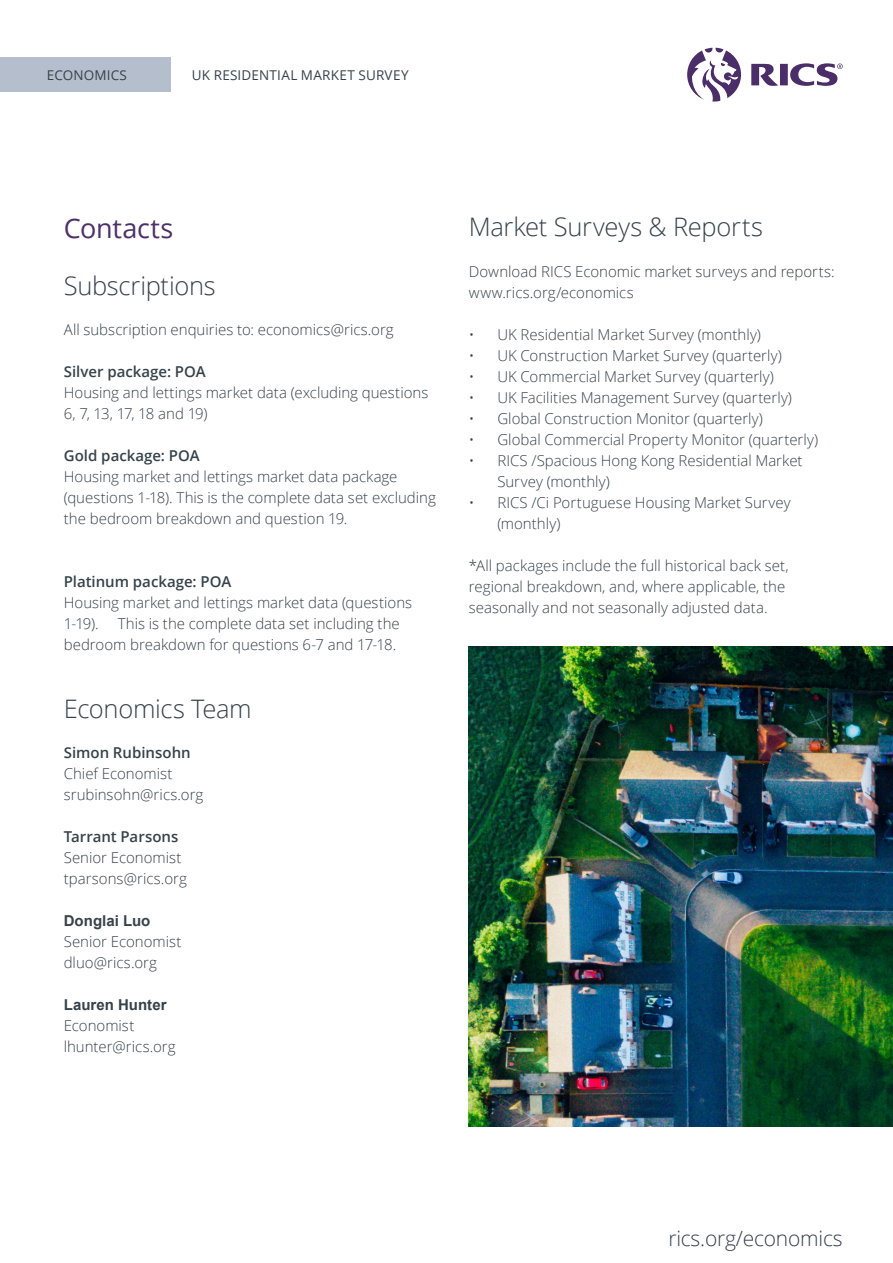
<style>
.page{position:relative;width:893px;height:1263px;background:#fff}
.page>*{position:absolute;margin:0;border:0;box-sizing:border-box;transform-origin:0 0}
.t1{font:27px "Open Sans";letter-spacing:-.01em;color:#4d3069}
.Paragraph_Style{font:300 25.5px "Open Sans";letter-spacing:-.01em;color:#36424a}
.t2{font:300 21px "Open Sans";letter-spacing:-.01em;color:#36414a}
.Paragraph_Style-2{font:300 15px/21px "Open Sans";color:#36424a}
.Paragraph_Style-3{font:600 15px "Open Sans";color:#36424a}
.Paragraph_Style-4{font:700 15px "Arial";color:#36424a}
.t3{font:13.5px "Open Sans";letter-spacing:.02em;color:#36424a}
</style>
<div class="page">
<div style="left:0;top:58px;width:171px;height:34px;background:#b4becd"></div>
<svg style="left:687px;top:48px;width:156px;height:54px"></svg>
<img style="left:469px;top:646px;width:424px;height:481px">
<p class="t3" style="left:47px;top:66px;width:82px">ECONOMICS</p>
<p class="t3" style="left:192px;top:66px;width:218px">UK RESIDENTIAL MARKET SURVEY</p>
<p class="t1" style="left:64px;top:209px;width:111px">Contacts</p>
<p class="Paragraph_Style" style="left:64px;top:268px;width:154px">Subscriptions</p>
<p class="Paragraph_Style-2" style="left:64px;top:319px;width:332px">All subscription enquiries to: economics@rics.org</p>
<p class="Paragraph_Style-3" style="left:64px;top:361px;width:144px">Silver package: POA</p>
<p class="Paragraph_Style-2" style="left:64px;top:382px;width:366px">Housing and lettings market data (excluding questions<br>6, 7, 13, 17, 18 and 19)</p>
<p class="Paragraph_Style-3" style="left:64px;top:445px;width:137px">Gold package: POA</p>
<p class="Paragraph_Style-2" style="left:64px;top:466px;width:374px">Housing market and lettings market data package (questions 1-18). This is the complete data set excluding the bedroom breakdown and question 19.</p>
<p class="Paragraph_Style-3" style="left:64px;top:571px;width:169px">Platinum package: POA</p>
<p class="Paragraph_Style-2" style="left:64px;top:592px;width:350px">Housing market and lettings market data (questions<br>1-19).</p>
<p class="Paragraph_Style-2" style="left:64px;top:613px;width:337px;text-align:right">This is the complete data set including the bedroom breakdown for questions 6-7 and 17-18.</p>
<p class="Paragraph_Style" style="left:64px;top:691px;width:190px">Economics Team</p>
<p class="Paragraph_Style-3" style="left:64px;top:742px;width:128px">Simon Rubinsohn</p>
<p class="Paragraph_Style-2" style="left:64px;top:763px;width:110px">Chief Economist</p>
<p class="Paragraph_Style-2" style="left:64px;top:784px;width:141px">srubinsohn@rics.org</p>
<p class="Paragraph_Style-3" style="left:64px;top:826px;width:116px">Tarrant Parsons</p>
<p class="Paragraph_Style-2" style="left:64px;top:847px;width:119px">Senior Economist</p>
<p class="Paragraph_Style-2" style="left:64px;top:868px;width:125px">tparsons@rics.org</p>
<p class="Paragraph_Style-4" style="left:64px;top:910px;width:88px">Donglai Luo</p>
<p class="Paragraph_Style-2" style="left:64px;top:931px;width:119px">Senior Economist</p>
<p class="Paragraph_Style-2" style="left:64px;top:952px;width:95px">dluo@rics.org</p>
<p class="Paragraph_Style-4" style="left:64px;top:994px;width:104px">Lauren Hunter</p>
<p class="Paragraph_Style-2" style="left:64px;top:1015px;width:72px">Economist</p>
<p class="Paragraph_Style-2" style="left:64px;top:1036px;width:113px">lhunter@rics.org</p>
<p class="Paragraph_Style" style="left:469px;top:210px;width:296px">Market Surveys &amp; Reports</p>
<p class="Paragraph_Style-2" style="left:469px;top:261px;width:367px">Download RICS Economic market surveys and reports:</p>
<p class="Paragraph_Style-2" style="left:469px;top:282px;width:166px">www.rics.org/economics</p>
<p class="Paragraph_Style-2" style="left:469px;top:324px;width:294px">• UK Residential Market Survey (monthly)</p>
<p class="Paragraph_Style-2" style="left:469px;top:345px;width:315px">• UK Construction Market Survey (quarterly)</p>
<p class="Paragraph_Style-2" style="left:469px;top:366px;width:307px">• UK Commercial Market Survey (quarterly)</p>
<p class="Paragraph_Style-2" style="left:469px;top:387px;width:325px">• UK Facilities Management Survey (quarterly)</p>
<p class="Paragraph_Style-2" style="left:469px;top:408px;width:296px">• Global Construction Monitor (quarterly)</p>
<p class="Paragraph_Style-2" style="left:469px;top:429px;width:351px">• Global Commercial Property Monitor (quarterly)</p>
<p class="Paragraph_Style-2" style="left:469px;top:450px;width:335px">• RICS /Spacious Hong Kong Residential Market</p>
<p class="Paragraph_Style-2" style="left:497px;top:471px;width:114px">Survey (monthly)</p>
<p class="Paragraph_Style-2" style="left:497px;top:492px;width:295px;text-indent:-28px">• RICS /Ci Portuguese Housing Market Survey (monthly)</p>
<p class="Paragraph_Style-2" style="left:469px;top:555px;width:321px">*All packages include the full historical back set, regional breakdown, and, where applicable, the seasonally and not seasonally adjusted data.</p>
<h3 class="t2" style="left:668px;top:1223px;width:176px">rics.org/economics</h3>
</div>
